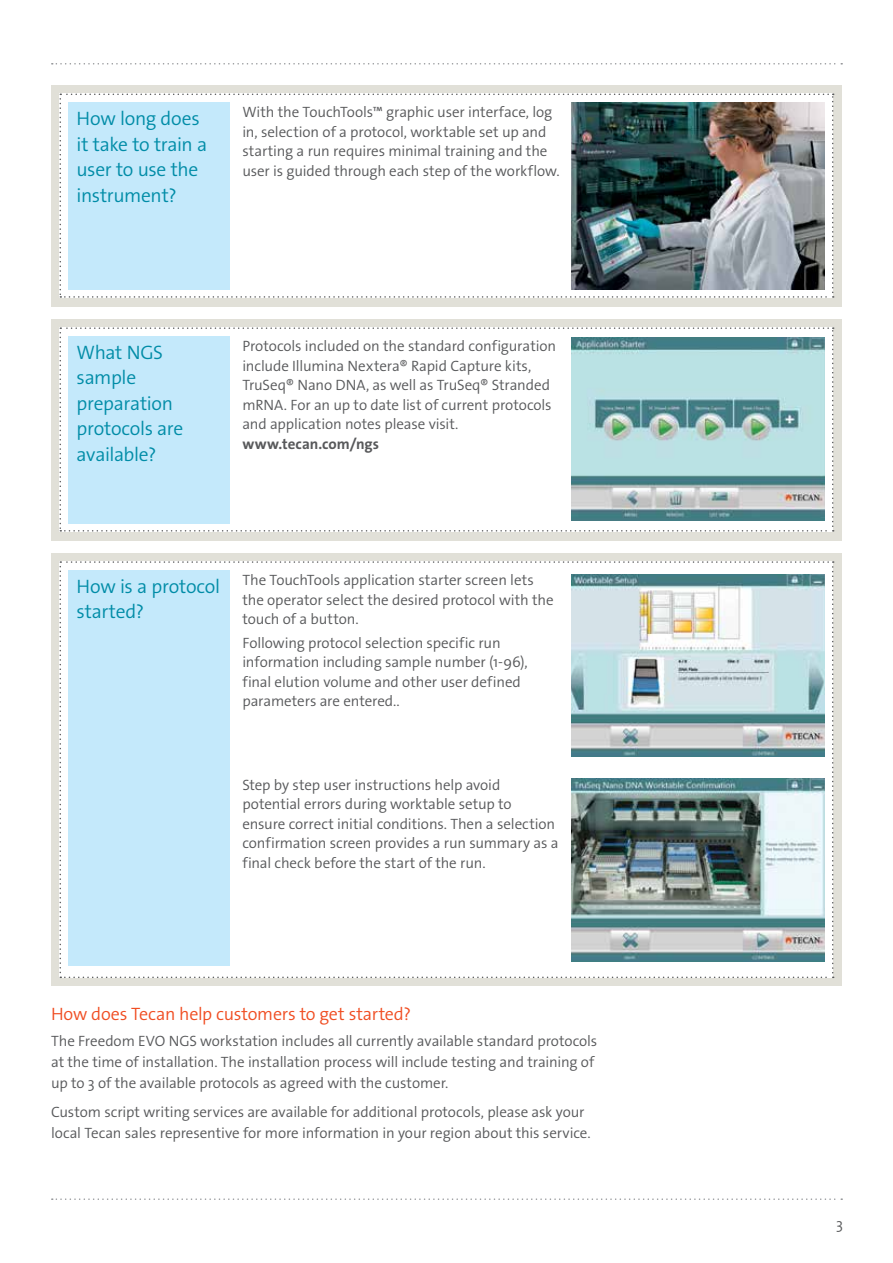
<style>
.page{position:relative;width:893px;height:1263px;background:#fff}
.page>*{position:absolute;margin:0;border:0;box-sizing:border-box;transform-origin:0 0}
.t1{font:300 19.5px/25.5px "The Sans Os F";letter-spacing:-.015em;color:#008ca7}
.t2{font:300 18px "The Sans Os F";letter-spacing:-.015em;color:#f04e23}
.t3{font:300 15px/19.5px "The Sans Os F";letter-spacing:-.005em;color:#58595b}
.t4{font:700 15px "The Sans Os F";color:#58595b}
</style>
<div class="page">
<div style="left:51px;top:85px;width:791px;height:221px;background:#e1e0d8"></div>
<div style="left:51px;top:319px;width:791px;height:221px;background:#e1e0d8"></div>
<div style="left:51px;top:553px;width:791px;height:433px;background:#e1e0d8"></div>
<div style="left:60px;top:94px;width:774px;height:204px;background:#fff"></div>
<div style="left:60px;top:327px;width:774px;height:204px;background:#fff"></div>
<div style="left:60px;top:561px;width:774px;height:417px;background:#fff"></div>
<div style="left:68px;top:102px;width:162px;height:187px;background:#c4e9fb"></div>
<div style="left:68px;top:336px;width:162px;height:187px;background:#c4e9fb"></div>
<div style="left:68px;top:570px;width:162px;height:395px;background:#c4e9fb"></div>
<img style="left:572px;top:102px;width:253px;height:187px">
<img style="left:572px;top:574px;width:253px;height:183px">
<img style="left:572px;top:778px;width:253px;height:183px">
<svg style="left:52px;top:63px;width:790px;height:2px"></svg>
<svg style="left:52px;top:1198px;width:790px;height:2px"></svg>
<img style="left:572px;top:337px;width:253px;height:184px">
<h1 class="t1" style="left:77px;top:106px;width:132px">How long does it take to train a user to use the instrument?</h1>
<p class="t3" style="left:242px;top:103px;width:319px">With the TouchTools™ graphic user interface, log in, selection of a protocol, worktable set up and starting a run requires minimal training and the user is guided through each step of the workflow.</p>
<h1 class="t1" style="left:77px;top:340px;width:108px">What NGS sample preparation protocols are available?</h1>
<p class="t3" style="left:242px;top:337px;width:315px">Protocols included on the standard configuration include Illumina Nextera® Rapid Capture kits, TruSeq® Nano DNA, as well as TruSeq® Stranded mRNA. For an up to date list of current protocols and application notes please visit.</p>
<p class="t4" style="left:242px;top:434px;width:138px">www.tecan.com/ngs</p>
<h1 class="t1" style="left:77px;top:574px;width:145px">How is a protocol started?</h1>
<p class="t3" style="left:242px;top:570px;width:313px">The TouchTools application starter screen lets the operator select the desired protocol with the touch of a button.</p>
<p class="t3" style="left:242px;top:633px;width:287px">Following protocol selection specific run information including sample number (1-96), final elution volume and other user defined parameters are entered..</p>
<p class="t3" style="left:242px;top:775px;width:318px">Step by step user instructions help avoid potential errors during worktable setup to<br>ensure correct initial conditions. Then a selection confirmation screen provides a run summary as a final check before the start of the run.</p>
<p class="t2" style="left:51px;top:1003px;width:362px">How does Tecan help customers to get started?</p>
<p class="t3" style="left:51px;top:1030px;width:548px;line-height:21px">The Freedom EVO NGS workstation includes all currently available standard protocols at the time of installation. The installation process will include testing and training of up to 3 of the available protocols as agreed with the customer.</p>
<p class="t3" style="left:51px;top:1101px;width:541px;line-height:21px">Custom script writing services are available for additional protocols, please ask your local Tecan sales representive for more information in your region about this service.</p>
<p class="t3" style="left:836px;top:1215px;width:8px">3</p>
</div>
